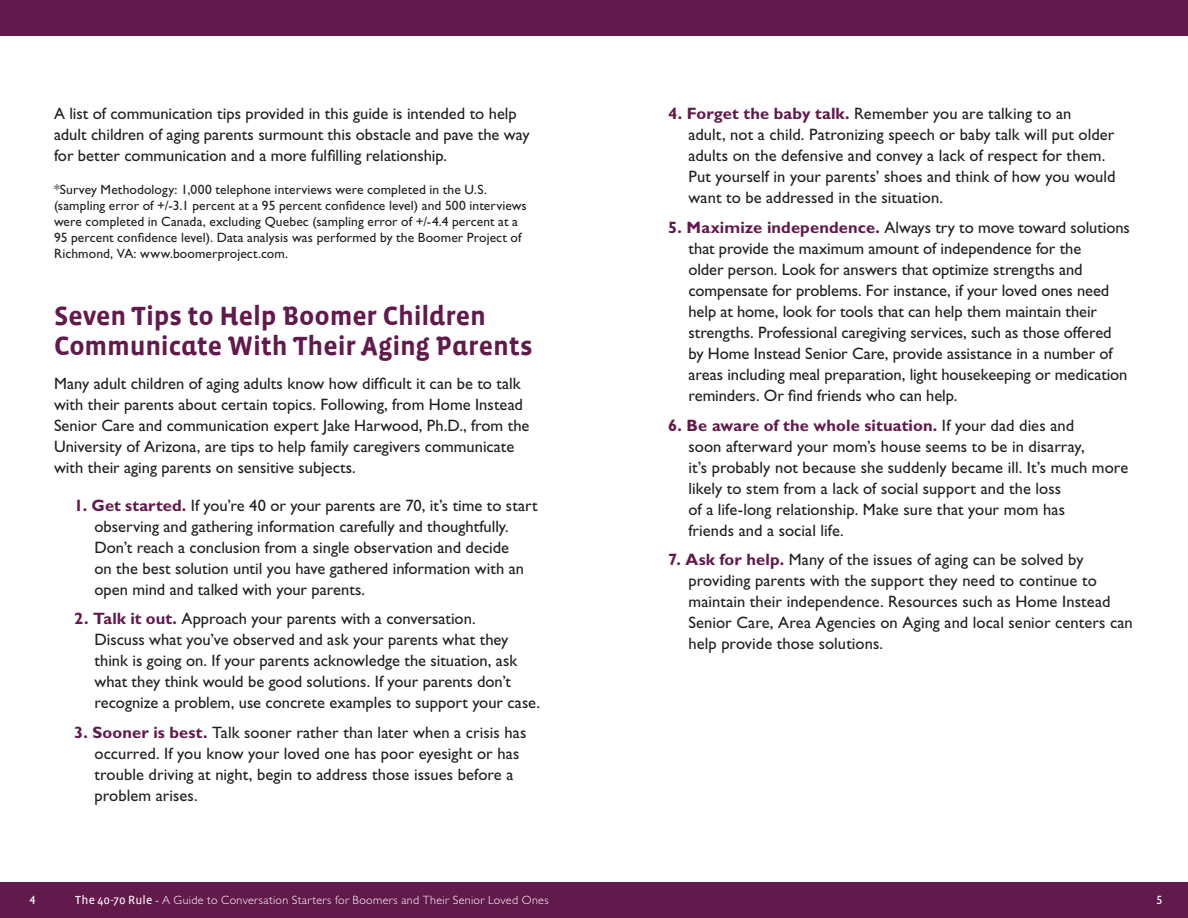
<style>
.page{position:relative;width:1188px;height:918px;background:#fff}
.page>*{position:absolute;margin:0;border:0;box-sizing:border-box;transform-origin:0 0}
.Heading{font:700 27px/30px "Vista Sans Alt";letter-spacing:-.005em;color:#62194b}
.Bullets{font:16.5px/21px "Gill Sans Std";color:#231f20}
.Body{font:16.5px/21px "Gill Sans Std";color:#231f20}
.Body-2{font:13.5px/16.2px "Gill Sans Std";letter-spacing:.005em;color:#231f20}
.t1{font:300 12px "Gill Sans Std";letter-spacing:.03em;color:#fff}
.t2{font:12px "Gill Sans Std";color:#fff}
.s1{font-weight:700;color:#62194b}
.s2{font-family:"Vista Sans Reg";font-weight:400}
.s3{font-family:"Scala Sans Pro";font-weight:400}
</style>
<div class="page">
<div style="left:0;top:882px;width:594px;height:36px;background:#62194b"></div>
<div style="left:0;top:0;width:594px;height:36px;background:#62194b"></div>
<div style="left:594px;top:0;width:594px;height:36px;background:#62194b"></div>
<div style="left:594px;top:882px;width:594px;height:36px;background:#62194b"></div>
<p class="Body" style="left:54px;top:103px;width:477px">A list of communication tips provided in this guide is intended to help adult children of aging parents surmount this obstacle and pave the way for better communication and a more fulfilling relationship.</p>
<p class="Body-2" style="left:54px;top:181px;width:474px">*Survey Methodology: 1,000 telephone interviews were completed in the U.S. (sampling error of +/-3.1 percent at a 95 percent confidence level) and 500 interviews were completed in Canada, excluding Quebec (sampling error of +/-4.4 percent at a 95 percent confidence level). Data analysis was performed by the Boomer Project of Richmond, VA: www.boomerproject.com.</p>
<p class="Heading" style="left:54px;top:301px;width:480px">Seven Tips to Help Boomer Children<br>Communicate With Their Aging Parents</p>
<p class="Body" style="left:54px;top:373px;width:477px">Many adult children of aging adults know how difficult it can be to talk with their parents about certain topics. Following, from Home Instead Senior Care and communication expert Jake Harwood, Ph.D., from the University of Arizona, are tips to help family caregivers communicate with their aging parents on sensitive subjects.</p>
<p class="Bullets" style="left:94px;top:495px;width:445px;text-indent:-20px"><span class="s1">1. Get started.</span> If you’re 40 or your parents are 70, it’s time to start observing and gathering information carefully and thoughtfully.<br>Don’t reach a conclusion from a single observation and decide<br>on the best solution until you have gathered information with an open mind and talked with your parents.</p>
<p class="Bullets" style="left:94px;top:608px;width:447px;text-indent:-20px"><span class="s1">2. Talk it out.</span> Approach your parents with a conversation.<br>Discuss what you’ve observed and ask your parents what they think is going on. If your parents acknowledge the situation, ask what they think would be good solutions. If your parents don’t recognize a problem, use concrete examples to support your case.</p>
<p class="Bullets" style="left:94px;top:722px;width:434px;text-indent:-20px"><span class="s1">3. Sooner is best.</span> Talk sooner rather than later when a crisis has occurred. If you know your loved one has poor eyesight or has trouble driving at night, begin to address those issues before a problem arises.</p>
<p class="Bullets" style="left:688px;top:103px;width:429px;text-indent:-20px"><span class="s1">4. Forget the baby talk.</span> Remember you are talking to an<br>adult, not a child. Patronizing speech or baby talk will put older adults on the defensive and convey a lack of respect for them.<br>Put yourself in your parents’ shoes and think of how you would want to be addressed in the situation.</p>
<p class="Bullets" style="left:688px;top:217px;width:443px;text-indent:-20px"><span class="s1">5. Maximize independence.</span> Always try to move toward solutions that provide the maximum amount of independence for the<br>older person. Look for answers that optimize strengths and compensate for problems. For instance, if your loved ones need help at home, look for tools that can help them maintain their strengths. Professional caregiving services, such as those offered by Home Instead Senior Care, provide assistance in a number of areas including meal preparation, light housekeeping or medication reminders. Or find friends who can help.</p>
<p class="Bullets" style="left:688px;top:415px;width:441px;text-indent:-20px"><span class="s1">6. Be aware of the whole situation.</span> If your dad dies and<br>soon afterward your mom’s house seems to be in disarray,<br>it’s probably not because she suddenly became ill. It’s much more likely to stem from a lack of social support and the loss<br>of a life-long relationship. Make sure that your mom has<br>friends and a social life.</p>
<p class="Bullets" style="left:688px;top:549px;width:446px;text-indent:-20px"><span class="s1">7. Ask for help.</span> Many of the issues of aging can be solved by providing parents with the support they need to continue to maintain their independence. Resources such as Home Instead Senior Care, Area Agencies on Aging and local senior centers can help provide those solutions.</p>
<p class="t2" style="left:30px;top:893px;width:7px">4</p>
<p class="t1" style="left:75px;top:893px;width:475px"><span class="s2">The 40-70 Rule</span> <span class="s3">-</span> A Guide to Conversation Starters for Boomers and Their Senior Loved Ones</p>
<p class="t2" style="left:1157px;top:893px;width:7px">5</p>
</div>
